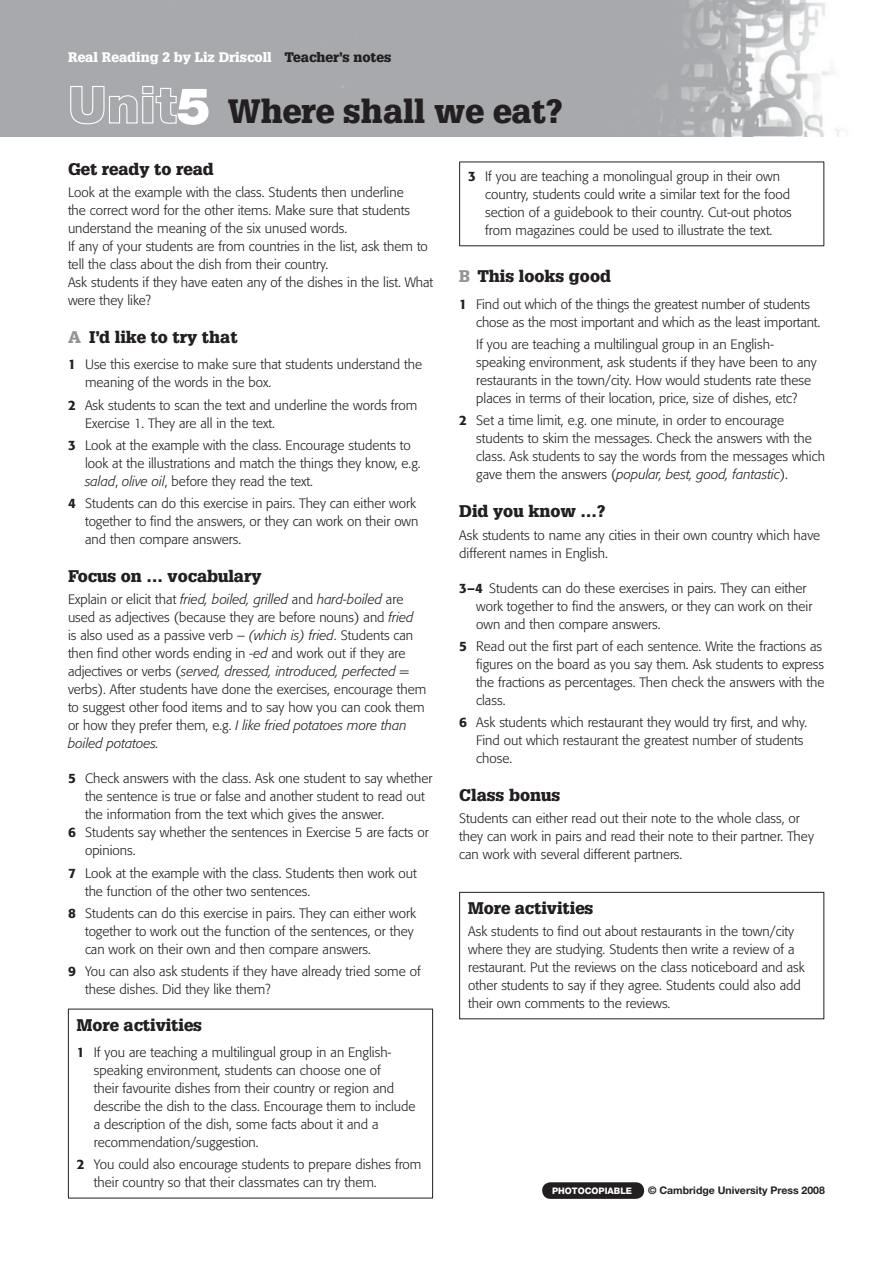
<style>
.page{position:relative;width:893px;height:1263px;background:#fff}
.page>*{position:absolute;margin:0;border:0;box-sizing:border-box;transform-origin:0 0}
.t1{font:900 33px "Glypha";color:#231f20}
.t2{font:900 16.5px "Glypha";color:#231f20}
.t3{font:300 13.5px/18px "Formata";color:#231f20}
.t4{font:900 13.5px "Glypha";color:#fff}
.t5{font:700 10.5px "Helvetica Neue";color:#231f20}
.t6{font:800 9px "Helvetica Neue";color:#fff}
.s1{color:#231f20}
.s2{font-family:"Helvetica Neue";font-size:51px;color:#fff}
.s3{color:#939598}
.s4{font-weight:500}
.s5{font-style:italic}
</style>
<div class="page">
<img style="left:0;top:0;width:843px;height:136px">
<hr style="left:68px;top:1009px;width:365px;height:1px;background:#231f20">
<hr style="left:68px;top:1009px;width:1px;height:189px;background:#231f20">
<hr style="left:432px;top:1009px;width:1px;height:189px;background:#231f20">
<hr style="left:68px;top:1198px;width:365px;height:1px;background:#231f20">
<div style="left:542px;top:1182px;width:102px;height:17px;background:#231f20;border-radius:8px"></div>
<hr style="left:459px;top:162px;width:365px;height:1px;background:#231f20">
<hr style="left:459px;top:162px;width:1px;height:83px;background:#231f20">
<hr style="left:823px;top:162px;width:1px;height:83px;background:#231f20">
<hr style="left:459px;top:245px;width:365px;height:1px;background:#231f20">
<hr style="left:459px;top:892px;width:365px;height:1px;background:#231f20">
<hr style="left:459px;top:893px;width:1px;height:125px;background:#231f20">
<hr style="left:823px;top:893px;width:1px;height:125px;background:#231f20">
<hr style="left:459px;top:1018px;width:365px;height:1px;background:#231f20">
<p class="t4" style="left:68px;top:52px;width:325px">Real Reading 2 by Liz Driscoll <span class="s1">Teacher’s notes</span></p>
<h1 class="t1" style="left:68px;top:98px;width:496px"><span class="s2">Unit5</span> Where shall we eat?</h1>
<p class="t2" style="left:68px;top:162px;width:147px">Get ready to read</p>
<p class="t3" style="left:68px;top:184px;width:367px">Look at the example with the class. Students then underline<br>the correct word for the other items. Make sure that students understand the meaning of the six unused words.<br>If any of your students are from countries in the list, ask them to tell the class about the dish from their country.<br>Ask students if they have eaten any of the dishes in the list. What were they like?</p>
<p class="t2" style="left:68px;top:331px;width:171px"><span class="s3">A</span> I’d like to try that</p>
<p class="t3" style="left:85px;top:357px;width:339px;text-indent:-17px"><span class="s4">1</span> Use this exercise to make sure that students understand the meaning of the words in the box.</p>
<p class="t3" style="left:85px;top:397px;width:334px;text-indent:-17px"><span class="s4">2</span> Ask students to scan the text and underline the words from<br>Exercise 1. They are all in the text.</p>
<p class="t3" style="left:85px;top:437px;width:337px;text-indent:-17px"><span class="s4">3</span> Look at the example with the class. Encourage students to look at the illustrations and match the things they know, e.g. <span class="s5">salad</span>, <span class="s5">olive oil</span>, before they read the text.</p>
<p class="t3" style="left:85px;top:495px;width:335px;text-indent:-17px"><span class="s4">4</span> Students can do this exercise in pairs. They can either work together to find the answers, or they can work on their own and then compare answers.</p>
<p class="t2" style="left:68px;top:570px;width:195px">Focus on … vocabulary</p>
<p class="t3" style="left:68px;top:592px;width:360px">Explain or elicit that <span class="s5">fried, boiled, grilled</span> and <span class="s5">hard-boiled</span> are used as adjectives (because they are before nouns) and <span class="s5">fried<br></span>is also used as a passive verb – <span class="s5">(which is) fried</span>. Students can then find other words ending in <span class="s5">-ed</span> and work out if they are adjectives or verbs (<span class="s5">served, dressed, introduced, perfected</span> = verbs). After students have done the exercises, encourage them to suggest other food items and to say how you can cook them or how they prefer them, e.g. <span class="s5">I like fried potatoes more than boiled potatoes.</span></p>
<p class="t3" style="left:68px;top:771px;width:366px"><span class="s4">5</span> Check answers with the class. Ask one student to say whether</p>
<p class="t3" style="left:85px;top:789px;width:341px">the sentence is true or false and another student to read out</p>
<p class="t3" style="left:85px;top:807px;width:301px">the information from the text which gives the answer.</p>
<p class="t3" style="left:68px;top:825px;width:362px"><span class="s4">6</span> Students say whether the sentences in Exercise 5 are facts or</p>
<p class="t3" style="left:85px;top:843px;width:52px">opinions.</p>
<p class="t3" style="left:85px;top:865px;width:333px;text-indent:-17px"><span class="s4">7</span> Look at the example with the class. Students then work out the function of the other two sentences.</p>
<p class="t3" style="left:85px;top:905px;width:332px;text-indent:-17px"><span class="s4">8</span> Students can do this exercise in pairs. They can either work together to work out the function of the sentences, or they can work on their own and then compare answers.</p>
<p class="t3" style="left:85px;top:963px;width:337px;text-indent:-17px"><span class="s4">9</span> You can also ask students if they have already tried some of these dishes. Did they like them?</p>
<p class="t2" style="left:77px;top:1018px;width:127px">More activities</p>
<p class="t3" style="left:94px;top:1044px;width:323px;text-indent:-17px"><span class="s4">1</span> If you are teaching a multilingual group in an English&shy;speaking environment, students can choose one of<br>their favourite dishes from their country or region and describe the dish to the class. Encourage them to include a description of the dish, some facts about it and a recommendation/suggestion.</p>
<p class="t3" style="left:94px;top:1157px;width:329px;text-indent:-17px"><span class="s4">2</span> You could also encourage students to prepare dishes from their country so that their classmates can try them.</p>
<p class="t6" style="left:552px;top:1187px;width:82px">PHOTOCOPIABLE</p>
<p class="t5" style="left:648px;top:1187px;width:178px">© Cambridge University Press 2008</p>
<p class="t3" style="left:485px;top:168px;width:308px;text-indent:-17px"><span class="s4">3</span> If you are teaching a monolingual group in their own country, students could write a similar text for the food section of a guidebook to their country. Cut-out photos from magazines could be used to illustrate the text.</p>
<p class="t2" style="left:459px;top:270px;width:153px"><span class="s3">B</span> This looks good</p>
<p class="t3" style="left:476px;top:296px;width:345px;text-indent:-17px"><span class="s4">1</span> Find out which of the things the greatest number of students chose as the most important and which as the least important.</p>
<p class="t3" style="left:476px;top:336px;width:342px">If you are teaching a multilingual group in an English&shy;speaking environment, ask students if they have been to any restaurants in the town/city. How would students rate these places in terms of their location, price, size of dishes, etc?</p>
<p class="t3" style="left:476px;top:413px;width:350px;text-indent:-17px"><span class="s4">2</span> Set a time limit, e.g. one minute, in order to encourage students to skim the messages. Check the answers with the class. Ask students to say the words from the messages which gave them the answers (<span class="s5">popular, best, good, fantastic</span>).</p>
<p class="t2" style="left:459px;top:505px;width:148px">Did you know …?</p>
<p class="t3" style="left:459px;top:527px;width:363px">Ask students to name any cities in their own country which have different names in English.</p>
<p class="t3" style="left:476px;top:580px;width:337px;text-indent:-17px"><span class="s4">3–4</span> Students can do these exercises in pairs. They can either work together to find the answers, or they can work on their own and then compare answers.</p>
<p class="t3" style="left:476px;top:638px;width:350px;text-indent:-17px"><span class="s4">5</span> Read out the first part of each sentence. Write the fractions as figures on the board as you say them. Ask students to express the fractions as percentages. Then check the answers with the class.</p>
<p class="t3" style="left:476px;top:714px;width:332px;text-indent:-17px"><span class="s4">6</span> Ask students which restaurant they would try first, and why.<br>Find out which restaurant the greatest number of students chose.</p>
<p class="t2" style="left:459px;top:789px;width:103px">Class bonus</p>
<p class="t3" style="left:459px;top:811px;width:356px">Students can either read out their note to the whole class, or they can work in pairs and read their note to their partner. They can work with several different partners.</p>
<p class="t2" style="left:468px;top:902px;width:127px">More activities</p>
<p class="t3" style="left:468px;top:923px;width:338px">Ask students to find out about restaurants in the town/city where they are studying. Students then write a review of a restaurant. Put the reviews on the class noticeboard and ask other students to say if they agree. Students could also add their own comments to the reviews.</p>
</div>
